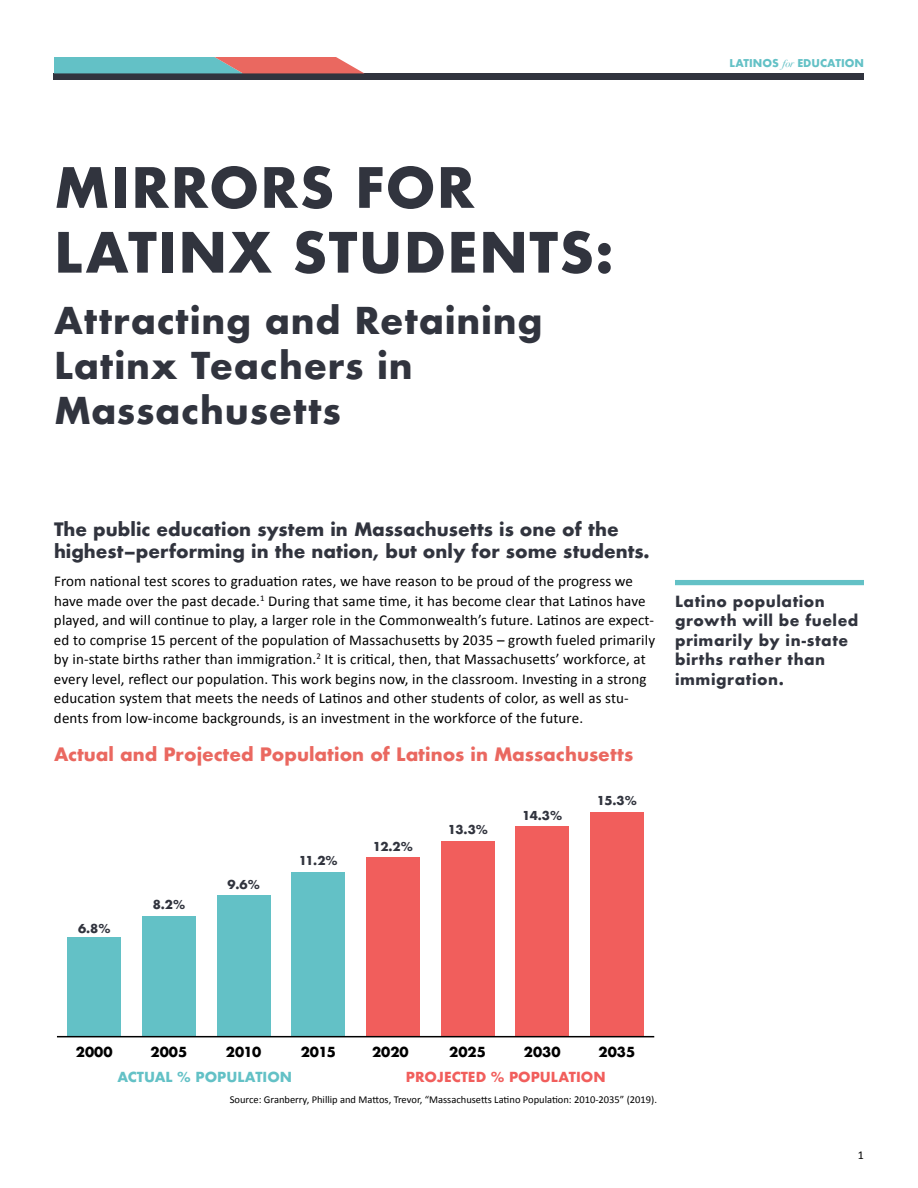
<style>
.page{position:relative;width:918px;height:1188px;background:#fff}
.page>*{position:absolute;margin:0;border:0;box-sizing:border-box;transform-origin:0 0}
.t1{font:700 54px/64.8px "Futura";letter-spacing:.02em;color:#31343e}
.t2{font:700 36px/45px "Futura";letter-spacing:.02em;color:#31343e}
.t3{font:700 18px/22.5px "Futura";color:#31343e}
.t4{font:700 18px "Futura";color:#ea6860}
.t5{font:15px/19.5px "Calibri";letter-spacing:.01em;color:#000}
.t6{font:700 15px/19.5px "Futura";letter-spacing:.04em;color:#31343e}
.t7{font:700 13.5px "Futura";color:#000}
.t8{font:700 13.5px "Futura";color:#f15e5c}
.t9{font:700 13.5px "Futura";color:#63c1c6}
.t10{font:700 12px "Futura";letter-spacing:-.065em;color:#31343e}
.t11{font:12px "Calibri";color:#000}
.t12{font:10.5px "Calibri";color:#000}
.t13{font:700 10.5px "Futura";color:#63c1c6}
.s1{font-family:"Bodoni Svty Two ITCTT";font-weight:400;font-style:italic}
</style>
<div class="page">
<div style="left:54px;top:73px;width:810px;height:7px;background:#31343e"></div>
<div style="left:67px;top:937px;width:54px;height:100px;background:#63c1c6"></div>
<div style="left:142px;top:916px;width:54px;height:121px;background:#63c1c6"></div>
<div style="left:217px;top:896px;width:54px;height:141px;background:#63c1c6"></div>
<div style="left:291px;top:872px;width:54px;height:165px;background:#63c1c6"></div>
<div style="left:366px;top:857px;width:54px;height:180px;background:#f15e5c"></div>
<div style="left:441px;top:841px;width:53px;height:196px;background:#f15e5c"></div>
<div style="left:515px;top:826px;width:54px;height:211px;background:#f15e5c"></div>
<div style="left:590px;top:812px;width:54px;height:225px;background:#f15e5c"></div>
<hr style="left:57px;top:1036px;width:597px;height:1px;background:#000">
<div style="left:675px;top:580px;width:189px;height:5px;background:#63c1c6"></div>
<svg style="left:54px;top:57px;width:310px;height:16px;background:#9fa0a0"></svg>
<p class="t13" style="left:730px;top:55px;width:136px">LATINOS <span class="s1">for</span> EDUCATION</p>
<h1 class="t1" style="left:54px;top:155px;width:561px">MIRRORS FOR<br>LATINX STUDENTS:</h1>
<h2 class="t2" style="left:54px;top:298px;width:490px">Attracting and Retaining<br>Latinx Teachers in<br>Massachusetts</h2>
<p class="t3" style="left:54px;top:518px;width:597px">The public education system in Massachusetts is one of the highest–performing in the nation, but only for some students.</p>
<p class="t5" style="left:54px;top:571px;width:603px">From national test scores to graduation rates, we have reason to be proud of the progress we have made over the past decade.<sup>1</sup> During that same time, it has become clear that Latinos have played, and will continue to play, a larger role in the Commonwealth’s future. Latinos are expect&shy;ed to comprise 15 percent of the population of Massachusetts by 2035 – growth fueled primarily by in-state births rather than immigration.<sup>2</sup> It is critical, then, that Massachusetts’ workforce, at every level, reflect our population. This work begins now, in the classroom. Investing in a strong education system that meets the needs of Latinos and other students of color, as well as stu&shy;dents from low-income backgrounds, is an investment in the workforce of the future.</p>
<p class="t4" style="left:54px;top:741px;width:581px">Actual and Projected Population of Latinos in Massachusetts</p>
<p class="t10" style="left:78px;top:920px;width:34px">6.8%</p>
<p class="t10" style="left:153px;top:896px;width:34px">8.2%</p>
<p class="t10" style="left:227px;top:875px;width:34px">9.6%</p>
<p class="t10" style="left:299px;top:852px;width:40px">11.2%</p>
<p class="t10" style="left:373px;top:838px;width:41px">12.2%</p>
<p class="t10" style="left:448px;top:820px;width:42px">13.3%</p>
<p class="t10" style="left:522px;top:806px;width:42px">14.3%</p>
<p class="t10" style="left:597px;top:791px;width:41px">15.3%</p>
<p class="t6" style="left:675px;top:591px;width:185px">Latino population growth will be fueled primarily by in-state births rather than immigration.</p>
<p class="t7" style="left:76px;top:1043px;width:38px">2000</p>
<p class="t7" style="left:151px;top:1043px;width:38px">2005</p>
<p class="t7" style="left:226px;top:1043px;width:37px">2010</p>
<p class="t7" style="left:301px;top:1043px;width:37px">2015</p>
<p class="t7" style="left:372px;top:1043px;width:38px">2020</p>
<p class="t7" style="left:449px;top:1043px;width:38px">2025</p>
<p class="t7" style="left:524px;top:1043px;width:38px">2030</p>
<p class="t7" style="left:599px;top:1043px;width:38px">2035</p>
<p class="t9" style="left:117px;top:1067px;width:176px">ACTUAL % POPULATION</p>
<p class="t8" style="left:406px;top:1067px;width:201px">PROJECTED % POPULATION</p>
<p class="t12" style="left:230px;top:1093px;width:429px">Source: Granberry, Phillip and Mattos, Trevor, “Massachusetts Latino Population: 2010-2035” (2019).</p>
<p class="t11" style="left:858px;top:1147px;width:8px">1</p>
</div>
